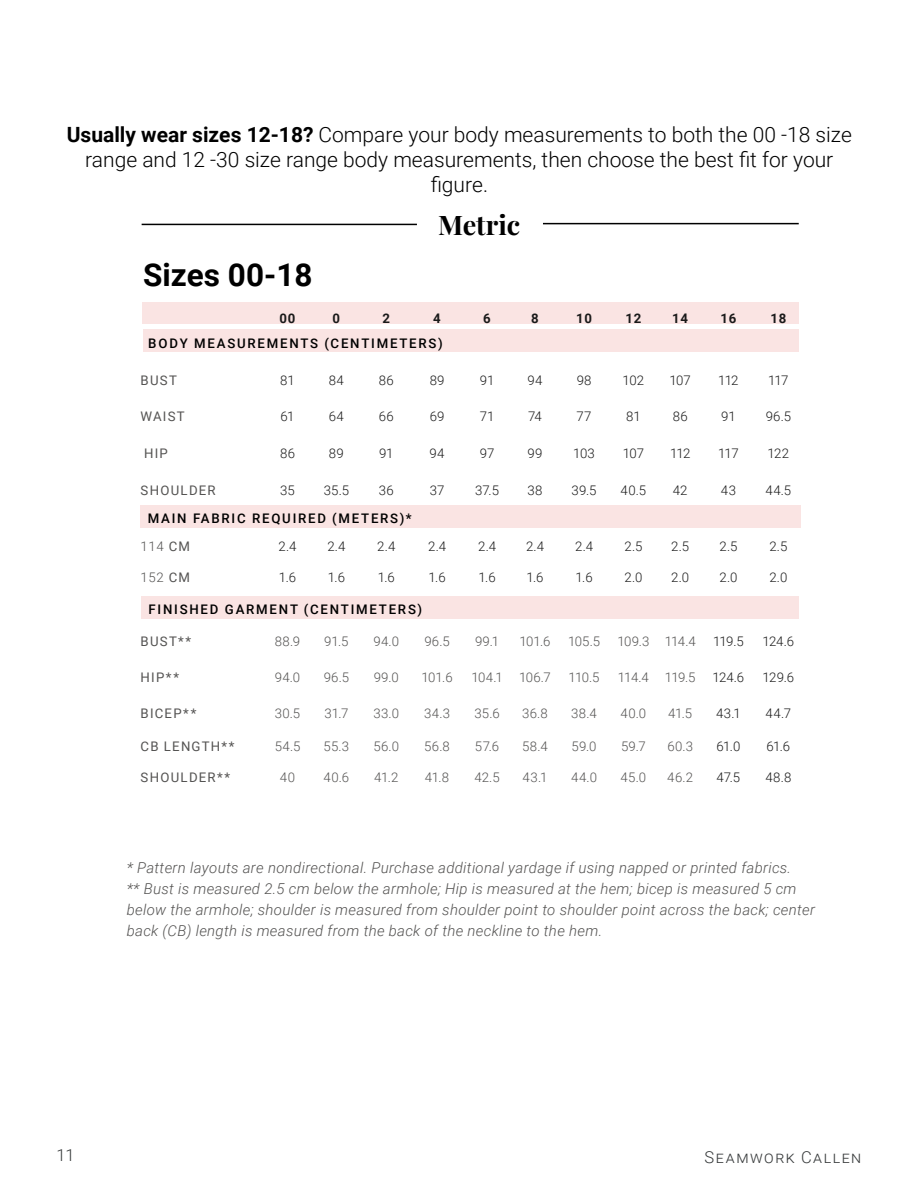
<style>
.page{position:relative;width:918px;height:1188px;background:#fff}
.page>*{position:absolute;margin:0;border:0;box-sizing:border-box;transform-origin:0 0}
.t1{font:700 31.5px "Roboto";color:#000}
.t2{font:700 27px "Playfair Display";color:#000}
.t3{font:300 21px/25.2px "Roboto";color:#000;text-align:center}
.t4{font:300 16.5px "Roboto";letter-spacing:.09em;color:#373a3b}
.t5{font:italic 300 15px/21px "Roboto";letter-spacing:.02em;color:#545352}
.t6{font:300 13.2px "Roboto";color:#1a1a1a}
.t7{font:300 13.2px "Roboto";letter-spacing:.015em;color:#545352}
.t8{font:500 13.2px "Roboto";letter-spacing:.135em;color:#000}
.t9{font:13.2px "Roboto";letter-spacing:.095em;color:#545352}
.t10{font:700 13.2px "Roboto";letter-spacing:.05em;color:#1a1a1a}
.s1{font-weight:700}
.s2{font-weight:400}
</style>
<div class="page">
<div style="left:143px;top:329px;width:656px;height:22px;background:#fae4e3"></div>
<div style="left:141px;top:505px;width:660px;height:23px;background:#fae4e3"></div>
<div style="left:142px;top:302px;width:657px;height:22px;background:#fae4e3"></div>
<div style="left:142px;top:596px;width:657px;height:23px;background:#fae4e3"></div>
<hr style="left:142px;top:224px;width:275px;height:1px;background:#000">
<hr style="left:543px;top:223px;width:256px;height:1px;background:#000">
<p class="t3" style="left:67px;top:121px;width:787px"><span class="s1">Usually wear sizes 12-18?</span> Compare your body measurements to both the 00 -18 size range and 12 -30 size range body measurements, then choose the best fit for your</p>
<p class="t3" style="left:431px;top:172px;width:59px">figure.</p>
<p class="t1" style="left:143px;top:253px;width:171px">Sizes 00-18</p>
<p class="t2" style="left:438px;top:203px;width:84px">Metric</p>
<p class="t10" style="left:280px;top:309px;width:17px">00</p>
<p class="t10" style="left:333px;top:309px;width:9px">0</p>
<p class="t10" style="left:383px;top:309px;width:9px">2</p>
<p class="t10" style="left:433px;top:309px;width:9px">4</p>
<p class="t10" style="left:483px;top:309px;width:9px">6</p>
<p class="t10" style="left:531px;top:309px;width:9px">8</p>
<p class="t10" style="left:576px;top:309px;width:17px">10</p>
<p class="t10" style="left:626px;top:309px;width:17px">12</p>
<p class="t10" style="left:672px;top:309px;width:17px">14</p>
<p class="t10" style="left:721px;top:309px;width:17px">16</p>
<p class="t10" style="left:770px;top:309px;width:17px">18</p>
<p class="t8" style="left:148px;top:334px;width:296px">BODY MEASUREMENTS (CENTIMETERS)</p>
<p class="t9" style="left:141px;top:371px;width:38px">BUST</p>
<p class="t6" style="left:280px;top:371px;width:16px">81</p>
<p class="t6" style="left:329px;top:371px;width:17px">84</p>
<p class="t6" style="left:379px;top:371px;width:16px">86</p>
<p class="t6" style="left:430px;top:371px;width:16px">89</p>
<p class="t6" style="left:480px;top:371px;width:16px">91</p>
<p class="t6" style="left:528px;top:371px;width:16px">94</p>
<p class="t6" style="left:577px;top:371px;width:16px">98</p>
<p class="t6" style="left:623px;top:371px;width:23px">102</p>
<p class="t6" style="left:670px;top:371px;width:23px">107</p>
<p class="t6" style="left:718px;top:371px;width:22px">112</p>
<p class="t6" style="left:768px;top:371px;width:22px">117</p>
<p class="t9" style="left:141px;top:407px;width:46px">WAIST</p>
<p class="t6" style="left:281px;top:407px;width:16px">61</p>
<p class="t6" style="left:329px;top:407px;width:17px">64</p>
<p class="t6" style="left:379px;top:407px;width:16px">66</p>
<p class="t6" style="left:430px;top:407px;width:16px">69</p>
<p class="t6" style="left:480px;top:407px;width:16px">71</p>
<p class="t6" style="left:528px;top:407px;width:15px">74</p>
<p class="t6" style="left:577px;top:407px;width:17px">77</p>
<p class="t6" style="left:626px;top:407px;width:16px">81</p>
<p class="t6" style="left:673px;top:407px;width:16px">86</p>
<p class="t6" style="left:721px;top:407px;width:16px">91</p>
<p class="t6" style="left:766px;top:407px;width:27px">96.5</p>
<p class="t9" style="left:144px;top:444px;width:25px">HIP</p>
<p class="t6" style="left:280px;top:444px;width:16px">86</p>
<p class="t6" style="left:329px;top:444px;width:16px">89</p>
<p class="t6" style="left:379px;top:444px;width:16px">91</p>
<p class="t6" style="left:430px;top:444px;width:16px">94</p>
<p class="t6" style="left:480px;top:444px;width:16px">97</p>
<p class="t6" style="left:528px;top:444px;width:16px">99</p>
<p class="t6" style="left:573px;top:444px;width:23px">103</p>
<p class="t6" style="left:623px;top:444px;width:23px">107</p>
<p class="t6" style="left:670px;top:444px;width:22px">112</p>
<p class="t6" style="left:718px;top:444px;width:22px">117</p>
<p class="t6" style="left:768px;top:444px;width:23px">122</p>
<p class="t9" style="left:141px;top:481px;width:77px">SHOULDER</p>
<p class="t6" style="left:280px;top:481px;width:16px">35</p>
<p class="t6" style="left:324px;top:481px;width:27px">35.5</p>
<p class="t6" style="left:379px;top:481px;width:16px">36</p>
<p class="t6" style="left:430px;top:481px;width:16px">37</p>
<p class="t6" style="left:475px;top:481px;width:25px">37.5</p>
<p class="t6" style="left:528px;top:481px;width:16px">38</p>
<p class="t6" style="left:572px;top:481px;width:27px">39.5</p>
<p class="t6" style="left:621px;top:481px;width:27px">40.5</p>
<p class="t6" style="left:673px;top:481px;width:16px">42</p>
<p class="t6" style="left:721px;top:481px;width:17px">43</p>
<p class="t6" style="left:765px;top:481px;width:27px">44.5</p>
<p class="t8" style="left:148px;top:509px;width:265px">MAIN FABRIC REQUIRED (METERS)*</p>
<p class="t7" style="left:141px;top:537px;width:51px">114 <span class="s2">CM</span></p>
<p class="t6" style="left:279px;top:537px;width:20px">2.4</p>
<p class="t6" style="left:327px;top:537px;width:20px">2.4</p>
<p class="t6" style="left:377px;top:537px;width:20px">2.4</p>
<p class="t6" style="left:428px;top:537px;width:20px">2.4</p>
<p class="t6" style="left:478px;top:537px;width:20px">2.4</p>
<p class="t6" style="left:526px;top:537px;width:20px">2.4</p>
<p class="t6" style="left:575px;top:537px;width:20px">2.4</p>
<p class="t6" style="left:624px;top:537px;width:19px">2.5</p>
<p class="t6" style="left:671px;top:537px;width:19px">2.5</p>
<p class="t6" style="left:719px;top:537px;width:19px">2.5</p>
<p class="t6" style="left:769px;top:537px;width:19px">2.5</p>
<p class="t7" style="left:141px;top:568px;width:51px">152 <span class="s2">CM</span></p>
<p class="t6" style="left:279px;top:568px;width:19px">1.6</p>
<p class="t6" style="left:328px;top:568px;width:19px">1.6</p>
<p class="t6" style="left:378px;top:568px;width:19px">1.6</p>
<p class="t6" style="left:429px;top:568px;width:19px">1.6</p>
<p class="t6" style="left:479px;top:568px;width:19px">1.6</p>
<p class="t6" style="left:526px;top:568px;width:19px">1.6</p>
<p class="t6" style="left:576px;top:568px;width:19px">1.6</p>
<p class="t6" style="left:624px;top:568px;width:20px">2.0</p>
<p class="t6" style="left:671px;top:568px;width:20px">2.0</p>
<p class="t6" style="left:719px;top:568px;width:20px">2.0</p>
<p class="t6" style="left:769px;top:568px;width:20px">2.0</p>
<p class="t8" style="left:148px;top:600px;width:275px">FINISHED GARMENT (CENTIMETERS)</p>
<p class="t9" style="left:141px;top:632px;width:52px">BUST**</p>
<p class="t7" style="left:275px;top:632px;width:27px">88.9</p>
<p class="t7" style="left:324px;top:632px;width:26px">91.5</p>
<p class="t7" style="left:374px;top:632px;width:27px">94.0</p>
<p class="t7" style="left:424px;top:632px;width:27px">96.5</p>
<p class="t7" style="left:475px;top:632px;width:26px">99.1</p>
<p class="t7" style="left:519px;top:632px;width:33px">101.6</p>
<p class="t7" style="left:568px;top:632px;width:34px">105.5</p>
<p class="t7" style="left:617px;top:632px;width:34px">109.3</p>
<p class="t7" style="left:665px;top:632px;width:33px">114.4</p>
<p class="t6" style="left:713px;top:632px;width:32px">119.5</p>
<p class="t6" style="left:763px;top:632px;width:33px">124.6</p>
<p class="t9" style="left:141px;top:668px;width:40px">HIP**</p>
<p class="t7" style="left:275px;top:668px;width:27px">94.0</p>
<p class="t7" style="left:324px;top:668px;width:27px">96.5</p>
<p class="t7" style="left:374px;top:668px;width:27px">99.0</p>
<p class="t7" style="left:421px;top:668px;width:33px">101.6</p>
<p class="t7" style="left:471px;top:668px;width:33px">104.1</p>
<p class="t7" style="left:519px;top:668px;width:33px">106.7</p>
<p class="t7" style="left:569px;top:668px;width:32px">110.5</p>
<p class="t7" style="left:618px;top:668px;width:33px">114.4</p>
<p class="t7" style="left:665px;top:668px;width:32px">119.5</p>
<p class="t6" style="left:713px;top:668px;width:33px">124.6</p>
<p class="t6" style="left:763px;top:668px;width:33px">129.6</p>
<p class="t9" style="left:141px;top:704px;width:57px">BICEP**</p>
<p class="t7" style="left:275px;top:704px;width:27px">30.5</p>
<p class="t7" style="left:324px;top:704px;width:26px">31.7</p>
<p class="t7" style="left:374px;top:704px;width:27px">33.0</p>
<p class="t7" style="left:424px;top:704px;width:27px">34.3</p>
<p class="t7" style="left:474px;top:704px;width:27px">35.6</p>
<p class="t7" style="left:522px;top:704px;width:27px">36.8</p>
<p class="t7" style="left:571px;top:704px;width:27px">38.4</p>
<p class="t7" style="left:621px;top:704px;width:27px">40.0</p>
<p class="t7" style="left:668px;top:704px;width:26px">41.5</p>
<p class="t6" style="left:716px;top:704px;width:26px">43.1</p>
<p class="t6" style="left:766px;top:704px;width:27px">44.7</p>
<p class="t9" style="left:141px;top:737px;width:96px">CB LENGTH**</p>
<p class="t7" style="left:275px;top:737px;width:27px">54.5</p>
<p class="t7" style="left:324px;top:737px;width:27px">55.3</p>
<p class="t7" style="left:374px;top:737px;width:27px">56.0</p>
<p class="t7" style="left:424px;top:737px;width:27px">56.8</p>
<p class="t7" style="left:475px;top:737px;width:26px">57.6</p>
<p class="t7" style="left:522px;top:737px;width:27px">58.4</p>
<p class="t7" style="left:572px;top:737px;width:27px">59.0</p>
<p class="t7" style="left:621px;top:737px;width:26px">59.7</p>
<p class="t7" style="left:667px;top:737px;width:27px">60.3</p>
<p class="t6" style="left:717px;top:737px;width:25px">61.0</p>
<p class="t6" style="left:766px;top:737px;width:25px">61.6</p>
<p class="t9" style="left:141px;top:768px;width:91px">SHOULDER**</p>
<p class="t7" style="left:280px;top:768px;width:17px">40</p>
<p class="t7" style="left:324px;top:768px;width:27px">40.6</p>
<p class="t7" style="left:374px;top:768px;width:26px">41.2</p>
<p class="t7" style="left:425px;top:768px;width:26px">41.8</p>
<p class="t7" style="left:475px;top:768px;width:27px">42.5</p>
<p class="t7" style="left:523px;top:768px;width:26px">43.1</p>
<p class="t7" style="left:571px;top:768px;width:27px">44.0</p>
<p class="t7" style="left:621px;top:768px;width:27px">45.0</p>
<p class="t7" style="left:667px;top:768px;width:27px">46.2</p>
<p class="t6" style="left:717px;top:768px;width:25px">47.5</p>
<p class="t6" style="left:765px;top:768px;width:28px">48.8</p>
<p class="t5" style="left:127px;top:856px;width:666px">* Pattern layouts are nondirectional. Purchase additional yardage if using napped or printed fabrics.</p>
<p class="t5" style="left:127px;top:877px;width:690px">** Bust is measured 2.5 cm below the armhole; Hip is measured at the hem; bicep is measured 5 cm below the armhole; shoulder is measured from shoulder point to shoulder point across the back; center back (CB) length is measured from the back of the neckline to the hem.</p>
<p class="t4" style="left:57px;top:1143px;width:20px">11</p>
<p class="t4" style="left:705px;top:1146px;width:158px">Seamwork Callen</p>
</div>
